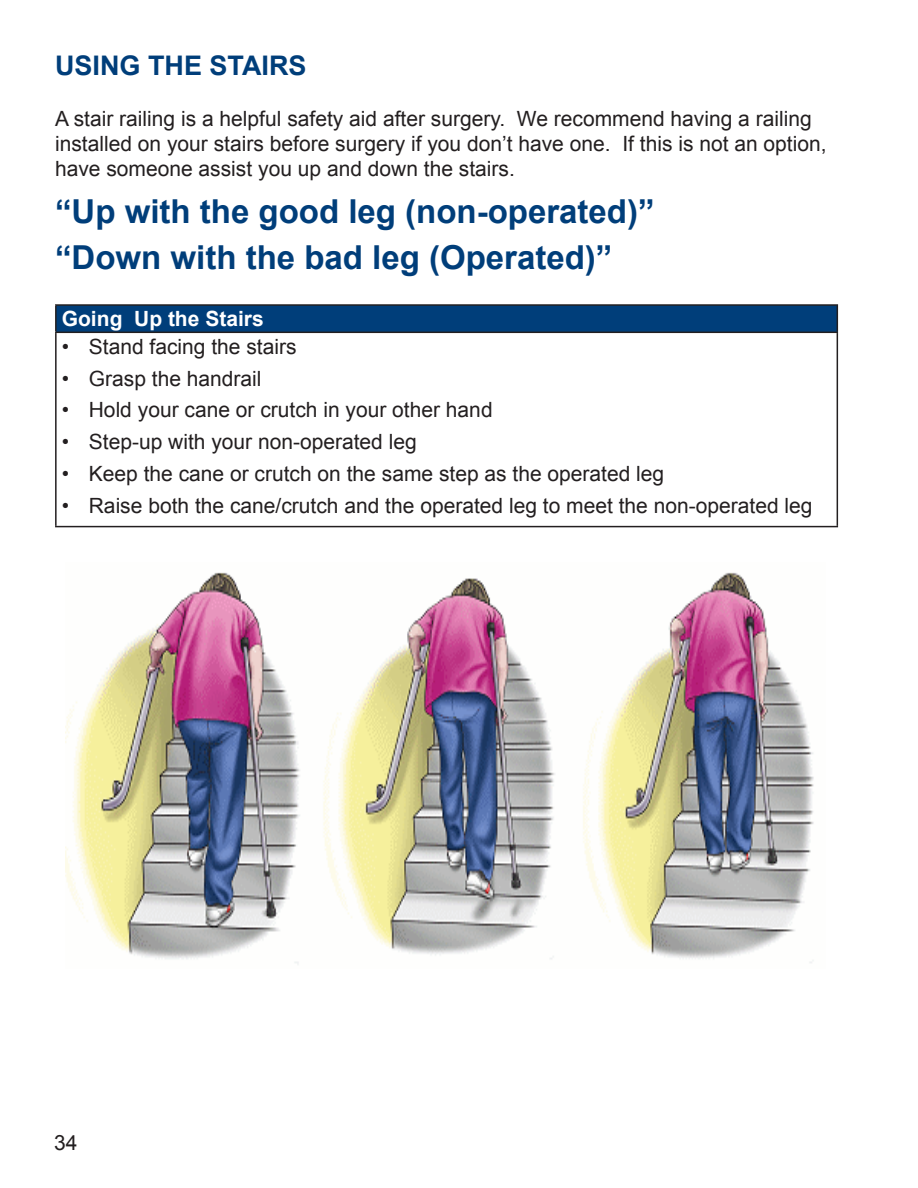
<style>
.page{position:relative;width:918px;height:1188px;background:#fff}
.page>*{position:absolute;margin:0;border:0;box-sizing:border-box;transform-origin:0 0}
.t1{font:700 33px "Arial";color:#003e7a}
.t2{font:700 27px "Arial";color:#003e7a}
.t3{font:21px/25.2px "Arial";color:#231f20}
.t4{font:700 21px "Arial";color:#fff}
</style>
<div class="page">
<div style="left:56px;top:305px;width:781px;height:27px;background:#003e7a"></div>
<hr style="left:55px;top:304px;width:783px;height:2px;background:#231f20">
<hr style="left:55px;top:306px;width:2px;height:26px;background:#231f20">
<svg style="left:837px;top:306px;width:1px;height:26px"></svg>
<hr style="left:55px;top:332px;width:783px;height:1px;background:#231f20">
<hr style="left:55px;top:333px;width:2px;height:193px;background:#231f20">
<hr style="left:837px;top:333px;width:1px;height:193px;background:#231f20">
<hr style="left:55px;top:526px;width:783px;height:1px;background:#231f20">
<img style="left:65px;top:572px;width:749px;height:392px">
<p class="t2" style="left:55px;top:48px;width:253px">USING THE STAIRS</p>
<p class="t3" style="left:55px;top:106px;width:773px">A stair railing is a helpful safety aid after surgery. We recommend having a railing installed on your stairs before surgery if you don’t have one. If this is not an option, have someone assist you up and down the stairs.</p>
<p class="t1" style="left:55px;top:189px;width:601px">“Up with the good leg (non-operated)”</p>
<p class="t1" style="left:55px;top:236px;width:559px">“Down with the bad leg (Operated)”</p>
<p class="t4" style="left:62px;top:305px;width:203px">Going Up the Stairs</p>
<p class="t3" style="left:62px;top:334px;width:236px">• Stand facing the stairs</p>
<p class="t3" style="left:62px;top:366px;width:201px">• Grasp the handrail</p>
<p class="t3" style="left:62px;top:398px;width:432px">• Hold your cane or crutch in your other hand</p>
<p class="t3" style="left:62px;top:430px;width:356px">• Step-up with your non-operated leg</p>
<p class="t3" style="left:62px;top:462px;width:604px">• Keep the cane or crutch on the same step as the operated leg</p>
<p class="t3" style="left:62px;top:494px;width:752px">• Raise both the cane/crutch and the operated leg to meet the non-operated leg</p>
<p class="t3" style="left:54px;top:1131px;width:25px">34</p>
</div>
